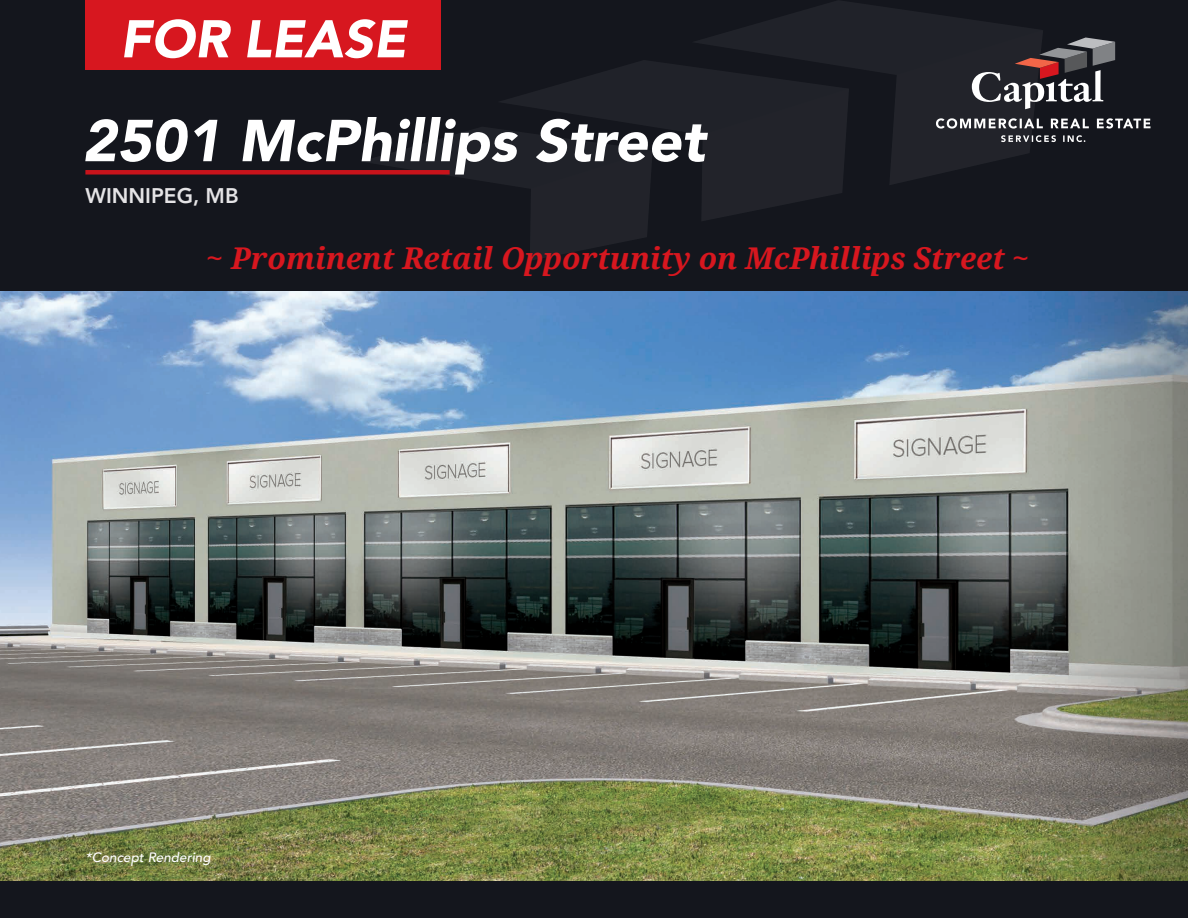
<style>
.page{position:relative;width:1188px;height:918px;background:#fff}
.page>*{position:absolute;margin:0;border:0;box-sizing:border-box;transform-origin:0 0}
.t1{font:italic 900 58.5px "Avenir LT Std";color:#fff}
.t2{font:italic 900 52.5px "Avenir LT Std";color:#fff}
.t3{font:italic 700 30px "Droid Serif";color:#d7171f}
.t4{font:800 21px "Avenir LT Std";color:#e5e4e6}
.t5{font:italic 500 13.5px "Avenir LT Std";color:#fff}
</style>
<div class="page">
<div style="left:0;top:0;width:1188px;height:292px;background:#14161d"></div>
<div style="left:0;top:880px;width:1188px;height:38px;background:#14161d"></div>
<svg style="left:360px;top:1px;width:790px;height:259px"></svg>
<div style="left:85px;top:170px;width:365px;height:5px;background:#c8131b"></div>
<div style="left:85px;top:0;width:356px;height:69px;background:#d7171f"></div>
<img style="left:0;top:292px;width:1188px;height:588px">
<h2 class="t2" style="left:120px;top:7px;width:288px">FOR LEASE</h2>
<h1 class="t1" style="left:82px;top:105px;width:624px">2501 McPhillips Street</h1>
<p class="t4" style="left:85px;top:184px;width:155px">WINNIPEG, MB</p>
<p class="t3" style="left:206px;top:238px;width:825px">~ Prominent Retail Opportunity on McPhillips Street ~</p>
<p class="t5" style="left:85px;top:849px;width:127px">*Concept Rendering</p>
</div>
